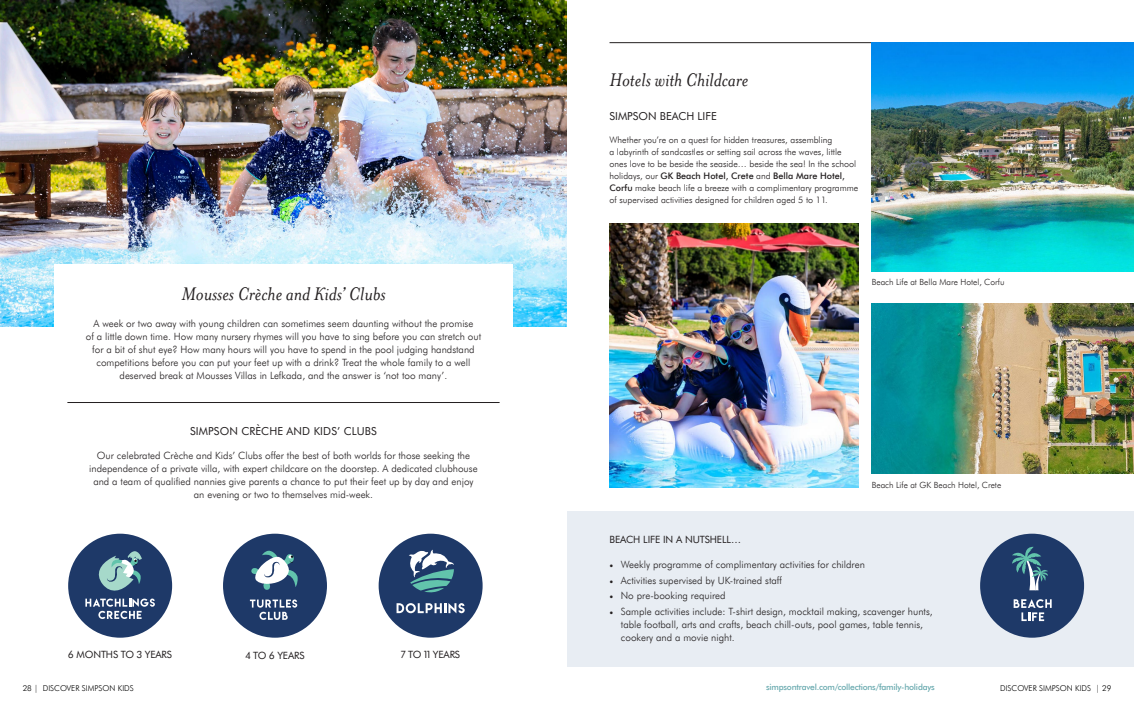
<style>
.page{position:relative;width:1134px;height:709px;background:#fff}
.page>*{position:absolute;margin:0;border:0;box-sizing:border-box;transform-origin:0 0}
.t1{font:italic 21px "Mrs Eaves OT";color:#231f20}
.t2{font:11px "Futura BT";letter-spacing:.01em;color:#231f20}
.t3{font:300 10px/13px "Futura BT";color:#231f20;text-align:center}
.t4{font:10px "Futura BT";letter-spacing:-.01em;color:#231f20}
.t5{font:300 9px/12px "Futura BT";color:#231f20}
.t6{font:300 8.5px "Futura BT";color:#231f20}
.t7{font:500 8.5px "Futura BT";letter-spacing:-.025em;color:#6babb0}
.t8{font:300 8px "Futura BT";color:#000}
.s1{font-weight:500}
.s2{font-family:"Minion Pro";font-weight:400}
</style>
<div class="page">
<img style="left:0;top:0;width:567px;height:326px">
<div style="left:54px;top:264px;width:458px;height:89px;background:#fff"></div>
<div style="left:68px;top:533px;width:104px;height:104px;background:#1e3968;border-radius:50%"></div>
<svg style="left:85px;top:551px;width:70px;height:68px"></svg>
<div style="left:223px;top:533px;width:104px;height:104px;background:#1e3968;border-radius:50%"></div>
<svg style="left:250px;top:599px;width:47px;height:21px"></svg>
<svg style="left:251px;top:550px;width:47px;height:40px"></svg>
<div style="left:379px;top:533px;width:104px;height:104px;background:#1e3968;border-radius:50%"></div>
<svg style="left:409px;top:549px;width:45px;height:44px"></svg>
<svg style="left:397px;top:603px;width:68px;height:10px"></svg>
<hr style="left:67px;top:402px;width:433px;height:1px;background:#231f20">
<hr style="left:609px;top:42px;width:525px;height:1px;background:#231f20">
<div style="left:567px;top:510px;width:567px;height:156px;background:#e8edf3"></div>
<img style="left:609px;top:223px;width:249px;height:264px">
<img style="left:872px;top:43px;width:262px;height:228px">
<div style="left:980px;top:533px;width:104px;height:104px;background:#1e3968;border-radius:50%"></div>
<svg style="left:1014px;top:599px;width:38px;height:22px"></svg>
<svg style="left:1012px;top:546px;width:36px;height:44px"></svg>
<img style="left:872px;top:304px;width:262px;height:170px">
<p class="t1" style="left:181px;top:282px;width:206px">Mousses Crèche and Kids’ Clubs</p>
<p class="t3" style="left:86px;top:316px;width:397px">A week or two away with young children can sometimes seem daunting without the promise<br>of a little down time. How many nursery rhymes will you have to sing before you can stretch out for a bit of shut eye? How many hours will you have to spend in the pool judging handstand competitions before you can put your feet up with a drink? Treat the whole family to a well deserved break at Mousses Villas in Lefkada, and the answer is ‘not too many’.</p>
<p class="t2" style="left:190px;top:423px;width:188px">SIMPSON CRÈCHE AND KIDS’ CLUBS</p>
<p class="t3" style="left:89px;top:448px;width:390px">Our celebrated Crèche and Kids’ Clubs offer the best of both worlds for those seeking the independence of a private villa, with expert childcare on the doorstep. A dedicated clubhouse and a team of qualified nannies give parents a chance to put their feet up by day and enjoy an evening or two to themselves mid-week.</p>
<p class="t4" style="left:68px;top:648px;width:105px">6 MONTHS TO 3 YEARS</p>
<p class="t4" style="left:245px;top:649px;width:61px">4 TO 6 YEARS</p>
<p class="t4" style="left:401px;top:648px;width:60px">7 TO 11 YEARS</p>
<p class="t8" style="left:23px;top:683px;width:113px">28 | DISCOVER SIMPSON KIDS</p>
<p class="t1" style="left:609px;top:68px;width:140px">Hotels with Childcare</p>
<p class="t2" style="left:609px;top:109px;width:109px">SIMPSON BEACH LIFE</p>
<p class="t5" style="left:609px;top:134px;width:250px">Whether you’re on a quest for hidden treasures, assembling<br>a labyrinth of sandcastles or setting sail across the waves, little ones love to be beside the seaside… beside the sea! In the school holidays, our <span class="s1">GK Beach Hotel, Crete</span> and <span class="s1">Bella Mare Hotel, Corfu</span> make beach life a breeze with a complimentary programme of supervised activities designed for children aged 5 to 11.</p>
<p class="t6" style="left:872px;top:276px;width:134px">Beach Life at Bella Mare Hotel, Corfu</p>
<p class="t6" style="left:872px;top:479px;width:131px">Beach Life at GK Beach Hotel, Crete</p>
<p class="t4" style="left:609px;top:533px;width:133px">BEACH LIFE IN A NUTSHELL…</p>
<p class="t3" style="left:609px;top:557px;width:257px"><span class="s2">•</span> Weekly programme of complimentary activities for children</p>
<p class="t3" style="left:609px;top:573px;width:174px"><span class="s2">•</span> Activities supervised by UK-trained staff</p>
<p class="t3" style="left:609px;top:589px;width:118px"><span class="s2">•</span> No pre-booking required</p>
<p class="t3" style="left:621px;top:605px;width:313px;text-align:left;text-indent:-11px"><span class="s2">•</span> Sample activities include: T-shirt design, mocktail making, scavenger hunts, table football, arts and crafts, beach chill-outs, pool games, table tennis, cookery and a movie night.</p>
<p class="t7" style="left:766px;top:681px;width:170px">simpsontravel.com/collections/family-holidays</p>
<p class="t8" style="left:1000px;top:683px;width:113px">DISCOVER SIMPSON KIDS | 29</p>
</div>
